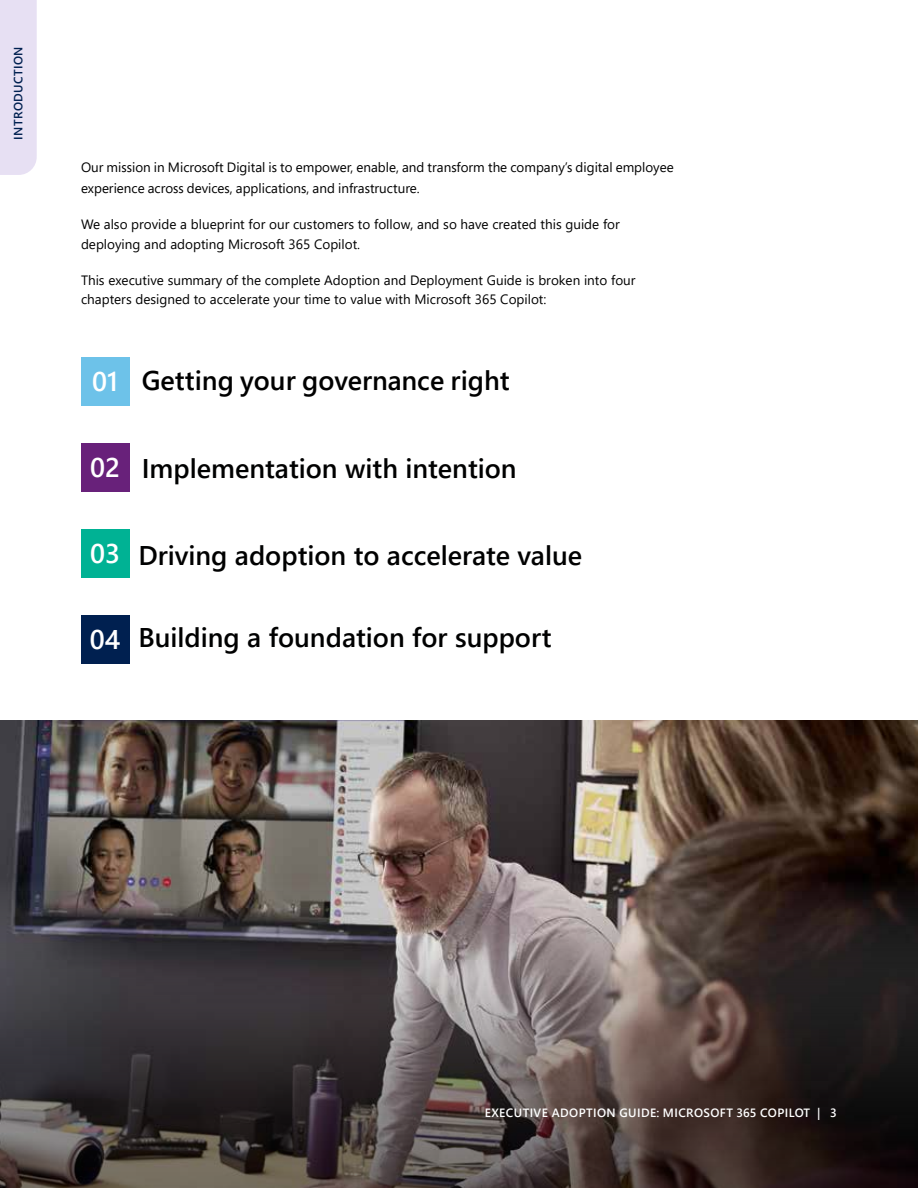
<style>
.page{position:relative;width:918px;height:1188px;background:#fff}
.page>*{position:absolute;margin:0;border:0;box-sizing:border-box;transform-origin:0 0}
.t1{font:600 27px "Segoe UI";color:#000101}
.t2{font:600 27px "Segoe Pro";color:#000}
.t3{font:600 27px "Segoe UI";color:#fff}
.t4{font:13.5px/19.5px "Segoe UI";color:#000}
.t5{font:13.5px/21px "Segoe Pro";color:#000}
.t6{font:600 12px "Segoe UI";letter-spacing:.035em;color:#fff}
.t7{font:600 12px "Segoe UI";letter-spacing:.035em;color:#002050}
</style>
<div class="page">
<div style="left:81px;top:357px;width:48px;height:48px;background:#6dc2e9"></div>
<img style="left:0;top:720px;width:918px;height:157px">
<img style="left:0;top:877px;width:918px;height:311px">
<div style="left:0;top:0;width:37px;height:175px;background:#e7e0f3"></div>
<div style="left:81px;top:443px;width:48px;height:49px;background:#68217a"></div>
<div style="left:81px;top:530px;width:48px;height:48px;background:#00b294"></div>
<div style="left:81px;top:616px;width:48px;height:48px;background:#002050"></div>
<p class="t7" style="left:7px;top:140px;width:95px;rotate:-90deg">INTRODUCTION</p>
<p class="t5" style="left:81px;top:157px;width:594px">Our mission in Microsoft Digital is to empower, enable, and transform the company’s digital employee experience across devices, applications, and infrastructure.</p>
<p class="t4" style="left:81px;top:213px;width:540px">We also provide a blueprint for our customers to follow, and so have created this guide for deploying and adopting Microsoft 365 Copilot.</p>
<p class="t4" style="left:81px;top:269px;width:556px">This executive summary of the complete Adoption and Deployment Guide is broken into four chapters designed to accelerate your time to value with Microsoft 365 Copilot:</p>
<h1 class="t3" style="left:92px;top:356px;width:27px">01</h1>
<h1 class="t2" style="left:142px;top:362px;width:370px">Getting your governance right</h1>
<h1 class="t3" style="left:90px;top:442px;width:31px">02</h1>
<h1 class="t1" style="left:142px;top:442px;width:376px">Implementation with intention</h1>
<h1 class="t3" style="left:90px;top:528px;width:31px">03</h1>
<h1 class="t1" style="left:138px;top:530px;width:445px">Driving adoption to accelerate value</h1>
<h1 class="t3" style="left:90px;top:614px;width:32px">04</h1>
<h1 class="t1" style="left:138px;top:612px;width:415px">Building a foundation for support</h1>
<p class="t6" style="left:485px;top:1101px;width:354px">EXECUTIVE ADOPTION GUIDE: MICROSOFT 365 COPILOT | 3</p>
</div>
